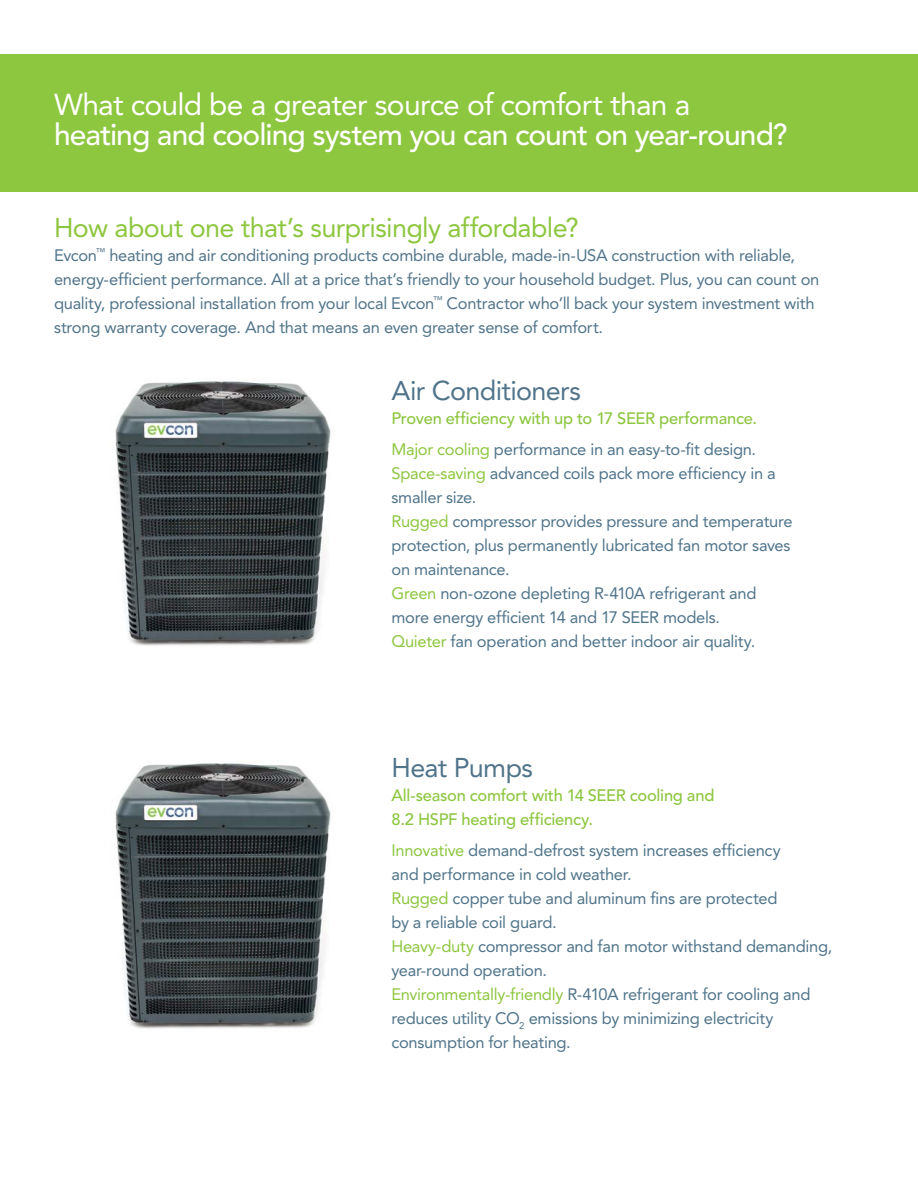
<style>
.page{position:relative;width:918px;height:1188px;background:#fff}
.page>*{position:absolute;margin:0;border:0;box-sizing:border-box;transform-origin:0 0}
.Evc-bro__H1-rev{font:500 30px "Avenir";letter-spacing:-.03em;color:#fff}
.t1{font:30px "Avenir";letter-spacing:-.025em;color:#fff}
.Evc-bro__H2-green{font:27px "Avenir";letter-spacing:-.025em;color:#8dc63f}
.Evc-bro__H3-blue{font:27px "Avenir";letter-spacing:-.025em;color:#50748a}
.Evc-bro__Body_list-b{font:16.5px/24px "Avenir";letter-spacing:-.015em;color:#50748a}
.Evc-bro__Body-blue{font:16.5px/24px "Avenir";letter-spacing:-.015em;color:#50748a}
.Evc-bro__SH1-green{font:500 16.5px/24px "Avenir";letter-spacing:-.015em;color:#8dc63f}
.s1{color:#8dc63f}
</style>
<div class="page">
<img style="left:115px;top:381px;width:216px;height:265px">
<img style="left:115px;top:763px;width:216px;height:266px">
<div style="left:0;top:54px;width:918px;height:138px;background:#8dc63f"></div>
<p class="t1" style="left:54px;top:87px;width:638px">What could be a greater source of comfort than a</p>
<p class="Evc-bro__H1-rev" style="left:54px;top:117px;width:735px">heating and cooling system you can count on year-round?</p>
<p class="Evc-bro__H2-green" style="left:54px;top:212px;width:526px">How about one that’s surprisingly affordable?</p>
<p class="Evc-bro__Body-blue" style="left:54px;top:243px;width:767px">Evcon<sup>™</sup> heating and air conditioning products combine durable, made-in-USA construction with reliable, energy-efficient performance. All at a price that’s friendly to your household budget. Plus, you can count on quality, professional installation from your local Evcon<sup>™</sup> Contractor who’ll back your system investment with strong warranty coverage. And that means an even greater sense of comfort.</p>
<p class="Evc-bro__H3-blue" style="left:392px;top:375px;width:191px">Air Conditioners</p>
<p class="Evc-bro__SH1-green" style="left:392px;top:407px;width:367px">Proven efficiency with up to 17 SEER performance.</p>
<p class="Evc-bro__Body_list-b" style="left:392px;top:437px;width:366px"><span class="s1">Major cooling</span> performance in an easy-to-fit design.</p>
<p class="Evc-bro__Body_list-b" style="left:392px;top:461px;width:386px"><span class="s1">Space-saving</span> advanced coils pack more efficiency in a smaller size.</p>
<p class="Evc-bro__Body_list-b" style="left:392px;top:509px;width:403px"><span class="s1">Rugged</span> compressor provides pressure and temperature protection, plus permanently lubricated fan motor saves on maintenance.</p>
<p class="Evc-bro__Body_list-b" style="left:392px;top:581px;width:366px"><span class="s1">Green</span> non-ozone depleting R-410A refrigerant and</p>
<p class="Evc-bro__Body_list-b" style="left:392px;top:605px;width:330px">more energy efficient 14 and 17 SEER models.</p>
<p class="Evc-bro__Body_list-b" style="left:392px;top:629px;width:365px"><span class="s1">Quieter</span> fan operation and better indoor air quality.</p>
<p class="Evc-bro__H3-blue" style="left:392px;top:752px;width:143px">Heat Pumps</p>
<p class="Evc-bro__SH1-green" style="left:392px;top:784px;width:324px">All-season comfort with 14 SEER cooling and<br>8.2 HSPF heating efficiency.</p>
<p class="Evc-bro__Body_list-b" style="left:392px;top:838px;width:391px"><span class="s1">Innovative</span> demand-defrost system increases efficiency and performance in cold weather.</p>
<p class="Evc-bro__Body_list-b" style="left:392px;top:886px;width:388px"><span class="s1">Rugged</span> copper tube and aluminum fins are protected by a reliable coil guard.</p>
<p class="Evc-bro__Body_list-b" style="left:392px;top:934px;width:442px"><span class="s1">Heavy-duty</span> compressor and fan motor withstand demanding, year-round operation.</p>
<p class="Evc-bro__Body_list-b" style="left:392px;top:982px;width:420px"><span class="s1">Environmentally-friendly</span> R-410A refrigerant for cooling and reduces utility CO<sub>2</sub> emissions by minimizing electricity consumption for heating.</p>
</div>
